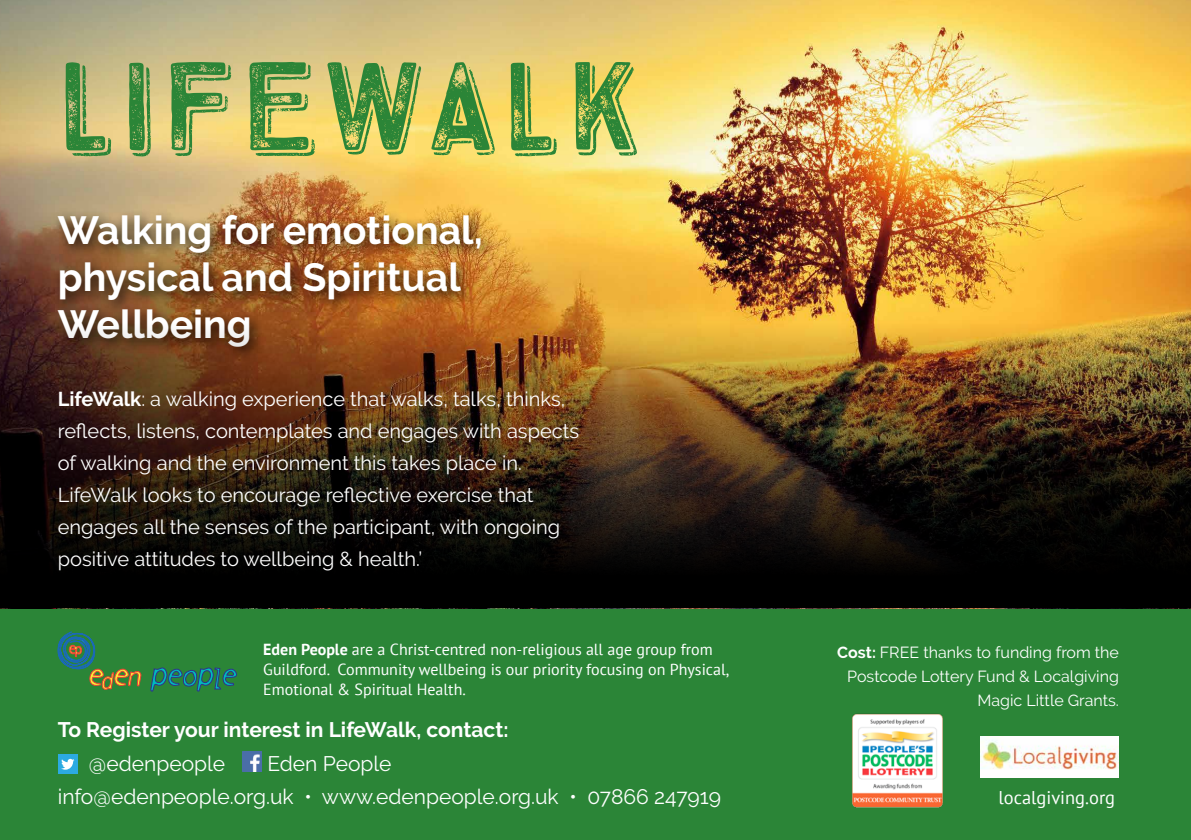
<style>
.page{position:relative;width:1191px;height:840px;background:#fff}
.page>*{position:absolute;margin:0;border:0;box-sizing:border-box;transform-origin:0 0}
.t1{font:125.4px "True North Textures 3 D";color:#2b8537}
.t2{font:700 39.2px/47px "Raleway";color:#fff}
.t3{font:21px/32.4px "Raleway";color:#fff}
.t4{font:700 21px "Raleway";color:#fff}
.t5{font:20px/32px "Raleway";color:#fff}
.t6{font:18.4px "PT Sans";color:#fff}
.t7{font:16px/20px "PT Sans";color:#fff}
.t8{font:16px/24px "Raleway";color:#fff;text-align:right}
.s1{font-weight:700}
</style>
<div class="page">
<div style="left:0;top:608px;width:1191px;height:231px;background:#2b8537"></div>
<img style="left:0;top:0;width:1191px;height:323px">
<div style="left:52px;top:209px;width:443px;height:152px;background:#000;opacity:.75"></div>
<div style="left:58px;top:753px;width:20px;height:20px;background:#2caae1"></div>
<svg style="left:61px;top:758px;width:13px;height:11px"></svg>
<img style="left:242px;top:751px;width:20px;height:20px">
<svg style="left:150px;top:667px;width:87px;height:24px"></svg>
<svg style="left:58px;top:631px;width:84px;height:58px"></svg>
<img style="left:0;top:323px;width:1191px;height:285px">
<img style="left:852px;top:713px;width:91px;height:95px">
<img style="left:980px;top:736px;width:139px;height:41px">
<h1 class="t1" style="left:52px;top:31px;width:590px">LifeWalk</h1>
<h2 class="t2" style="left:58px;top:207px;width:426px">Walking for emotional, physical and Spiritual<br>Wellbeing</h2>
<p class="t5" style="left:58px;top:382px;width:523px"><span class="s1">LifeWalk</span>: a walking experience that walks, talks, thinks, reflects, listens, contemplates and engages with aspects of walking and the environment this takes place in.<br>LifeWalk looks to encourage reflective exercise that engages all the senses of the participant, with ongoing positive attitudes to wellbeing &amp; health.’</p>
<p class="t7" style="left:263px;top:638px;width:467px"><span class="s1">Eden People</span> are a Christ-centred non-religious all age group from<br>Guildford. Community wellbeing is our priority focusing on Physical,<br>Emotional &amp; Spiritual Health.</p>
<p class="t4" style="left:58px;top:717px;width:452px">To Register your interest in LifeWalk, contact:</p>
<p class="t3" style="left:89px;top:747px;width:138px">@edenpeople</p>
<p class="t3" style="left:58px;top:747px;width:664px;text-indent:210px">Eden People<br>info@edenpeople.org.uk • www.edenpeople.org.uk • 07866 247919</p>
<p class="t8" style="left:837px;top:639px;width:283px"><span class="s1">Cost:</span> FREE thanks to funding from the<br>Postcode Lottery Fund &amp; Localgiving<br>Magic Little Grants.</p>
<p class="t6" style="left:998px;top:785px;width:118px">localgiving.org</p>
</div>
